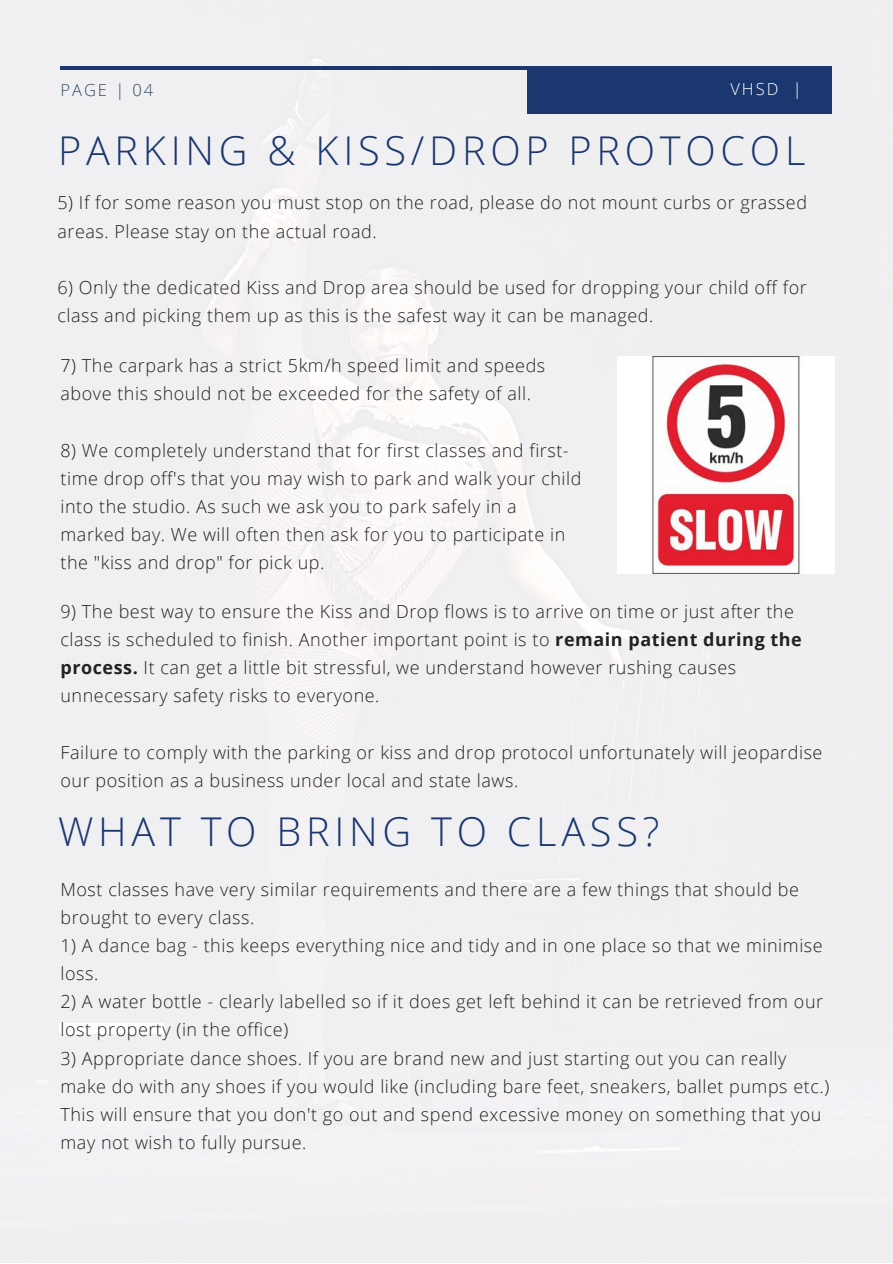
<style>
.page{position:relative;width:893px;height:1264px;background:#fff}
.page>*{position:absolute;margin:0;border:0;box-sizing:border-box;transform-origin:0 0}
.t1{font:300 39.6px "Open Sans";letter-spacing:.12em;color:#1a3770}
.t2{font:300 18px/28px "Open Sans";letter-spacing:.03em;color:#222}
.t3{font:300 16.5px "Open Sans";letter-spacing:.12em;color:#364d62}
.t4{font:300 16.5px "Open Sans";color:#fff}
.s1{font-weight:700}
</style>
<div class="page">
<div style="left:0;top:0;width:892px;height:1262px;background:#f0eff1"></div>
<hr style="left:60px;top:66px;width:770px;height:4px;background:#1a3770">
<div style="left:527px;top:66px;width:305px;height:47px;background:#1a3770"></div>
<div style="left:60px;top:1023px;width:105px;height:10px;background:#fff"></div>
<img style="left:617px;top:356px;width:217px;height:217px">
<p class="t3" style="left:60px;top:79px;width:94px">PAGE | 04</p>
<p class="t4" style="left:730px;top:78px;width:73px">VHSD |</p>
<h1 class="t1" style="left:58px;top:122px;width:748px">PARKING &amp; KISS/DROP PROTOCOL</h1>
<p class="t2" style="left:57px;top:188px;width:751px">5) If for some reason you must stop on the road, please do not mount curbs or grassed areas. Please stay on the actual road.</p>
<p class="t2" style="left:57px;top:273px;width:750px">6) Only the dedicated Kiss and Drop area should be used for dropping your child off for class and picking them up as this is the safest way it can be managed.</p>
<p class="t2" style="left:60px;top:351px;width:486px">7) The carpark has a strict 5km/h speed limit and speeds above this should not be exceeded for the safety of all.</p>
<p class="t2" style="left:60px;top:435px;width:522px">8) We completely understand that for first classes and first&shy;time drop off's that you may wish to park and walk your child into the studio. As such we ask you to park safely in a marked bay. We will often then ask for you to participate in the "kiss and drop" for pick up.</p>
<p class="t2" style="left:60px;top:597px;width:742px">9) The best way to ensure the Kiss and Drop flows is to arrive on time or just after the class is scheduled to finish. Another important point is to <span class="s1">remain patient during the process.</span> It can get a little bit stressful, we understand however rushing causes unnecessary safety risks to everyone.</p>
<p class="t2" style="left:60px;top:737px;width:763px">Failure to comply with the parking or kiss and drop protocol unfortunately will jeopardise our position as a business under local and state laws.</p>
<h1 class="t1" style="left:58px;top:803px;width:602px">WHAT TO BRING TO CLASS?</h1>
<p class="t2" style="left:60px;top:874px;width:739px">Most classes have very similar requirements and there are a few things that should be brought to every class.</p>
<p class="t2" style="left:60px;top:931px;width:763px">1) A dance bag - this keeps everything nice and tidy and in one place so that we minimise loss.</p>
<p class="t2" style="left:60px;top:987px;width:764px">2) A water bottle - clearly labelled so if it does get left behind it can be retrieved from our lost property (in the office)</p>
<p class="t2" style="left:60px;top:1043px;width:770px">3) Appropriate dance shoes. If you are brand new and just starting out you can really make do with any shoes if you would like (including bare feet, sneakers, ballet pumps etc.)<br>This will ensure that you don't go out and spend excessive money on something that you may not wish to fully pursue.</p>
</div>
